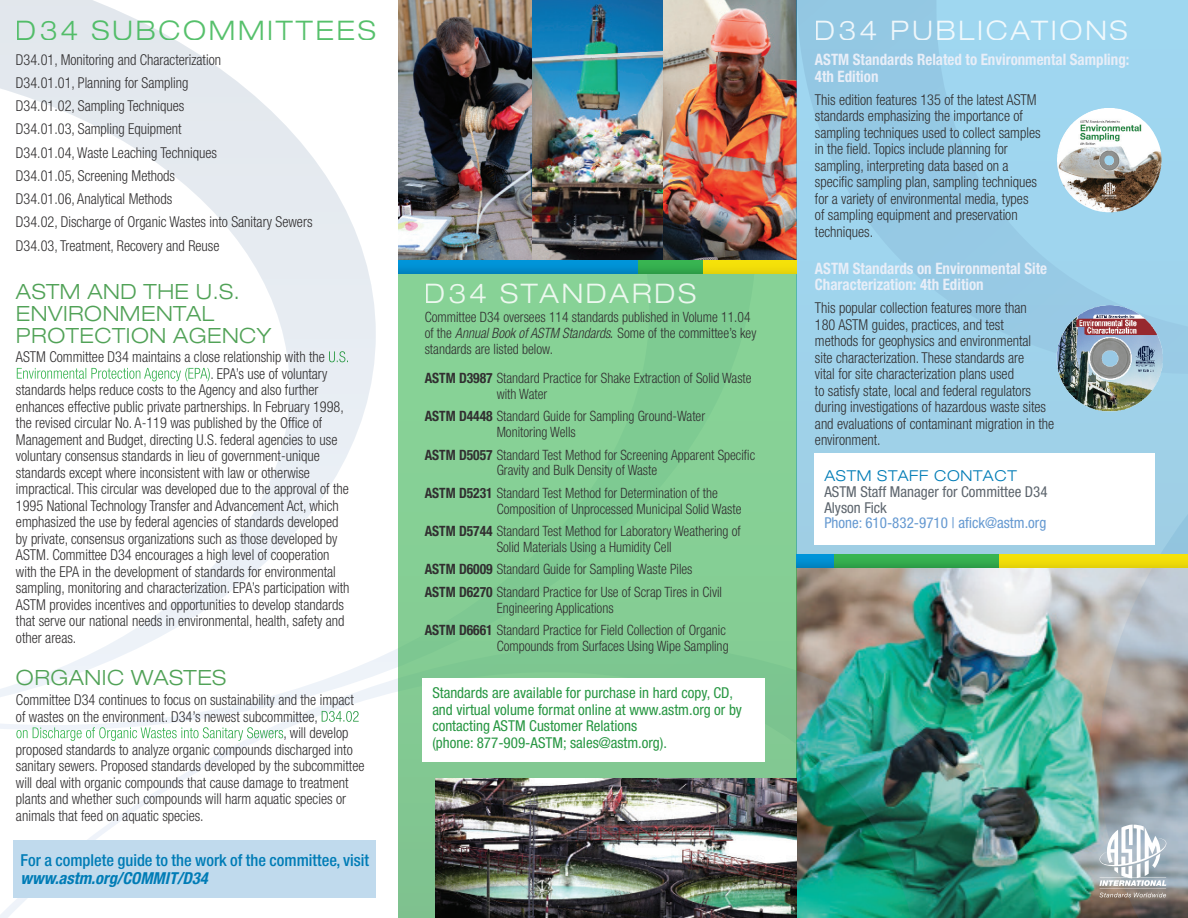
<style>
.page{position:relative;width:1188px;height:918px;background:#fff}
.page>*{position:absolute;margin:0;border:0;box-sizing:border-box;transform-origin:0 0}
.t1{font:300 expanded 27px "Helvetica Neue LT Std";letter-spacing:.1em;color:#fff}
.t2{font:300 expanded 27px "Helvetica Neue LT Std";letter-spacing:.1em;color:#38b551}
.Big_Heading__14pt{font:300 expanded 21px/21.8px "Helvetica Neue LT Std";letter-spacing:.025em;color:#51a257}
.box_text_blue{font:500 condensed 16.5px/18px "Helvetica Neue LT Std";color:#007cb6}
.product_title{font:700 condensed 15.75px/16.5px "Helvetica Neue LT Std";color:#e8eef8;scale:.95 1}
.Bodycopy_9pt{font:300 condensed 15px/16.5px "Helvetica Neue LT Std";color:#312f30;scale:.95 1}
.box_text_blue-2{font:condensed 15px/16.5px "Helvetica Neue LT Std";color:#289743}
.box_text_blue-3{font:condensed 15px "Helvetica Neue LT Std";color:#5d656d}
.box_text_blue-4{font:condensed 15px "Helvetica Neue LT Std";color:#6599d1}
.box_text_blue-5{font:300 expanded 15px "Helvetica Neue LT Std";letter-spacing:.05em;color:#007cb6}
.Bodycopy_9pt-2{font:300 condensed 14.25px/15.8px "Helvetica Neue LT Std";color:#312f30;scale:.95 1}
.s1{color:#fff}
.s2{font-weight:700;font-style:italic}
.s3{font-style:italic}
.s4{font-style:italic;font-stretch:normal}
.s5{font-weight:700}
</style>
<div class="page">
<img style="left:531px;top:0;width:133px;height:260px">
<img style="left:664px;top:0;width:45px;height:260px">
<img style="left:398px;top:0;width:133px;height:260px">
<img style="left:796px;top:568px;width:271px;height:18px">
<img style="left:0;top:586px;width:1067px;height:332px">
<img style="left:1067px;top:568px;width:121px;height:350px">
<div style="left:398px;top:274px;width:398px;height:644px;background:#85cf95"></div>
<div style="left:796px;top:0;width:392px;height:554px;background:linear-gradient(to right,#a1d0e5,#9ecee4)"></div>
<svg style="left:709px;top:0;width:479px;height:450px"></svg>
<svg style="left:0;top:0;width:376px;height:720px"></svg>
<svg style="left:796px;top:554px;width:38px;height:14px"></svg>
<svg style="left:834px;top:554px;width:165px;height:14px"></svg>
<svg style="left:999px;top:554px;width:189px;height:14px"></svg>
<svg style="left:398px;top:260px;width:240px;height:14px"></svg>
<svg style="left:638px;top:260px;width:66px;height:14px"></svg>
<svg style="left:704px;top:260px;width:92px;height:14px"></svg>
<div style="left:14px;top:840px;width:362px;height:57px;background:#c0daed"></div>
<svg style="left:1099px;top:825px;width:68px;height:72px"></svg>
<div style="left:423px;top:678px;width:342px;height:83px;background:#fff"></div>
<div style="left:815px;top:454px;width:340px;height:91px;background:#fff"></div>
<img style="left:1057px;top:108px;width:105px;height:104px">
<img style="left:1052px;top:301px;width:114px;height:112px">
<img style="left:435px;top:778px;width:361px;height:140px">
<h1 class="t2" style="left:16px;top:14px;width:361px">D34 SUBCOMMITTEES</h1>
<p class="Bodycopy_9pt" style="left:16px;top:51px;width:217px">D34.01, Monitoring and Characterization</p>
<p class="Bodycopy_9pt" style="left:16px;top:74px;width:183px">D34.01.01, Planning for Sampling</p>
<p class="Bodycopy_9pt" style="left:16px;top:97px;width:179px">D34.01.02, Sampling Techniques</p>
<p class="Bodycopy_9pt" style="left:16px;top:121px;width:176px">D34.01.03, Sampling Equipment</p>
<p class="Bodycopy_9pt" style="left:16px;top:144px;width:213px">D34.01.04, Waste Leaching Techniques</p>
<p class="Bodycopy_9pt" style="left:16px;top:167px;width:169px">D34.01.05, Screening Methods</p>
<p class="Bodycopy_9pt" style="left:16px;top:190px;width:166px">D34.01.06, Analytical Methods</p>
<p class="Bodycopy_9pt" style="left:16px;top:214px;width:314px">D34.02, Discharge of Organic Wastes into Sanitary Sewers</p>
<p class="Bodycopy_9pt" style="left:16px;top:237px;width:216px">D34.03, Treatment, Recovery and Reuse</p>
<p class="Big_Heading__14pt" style="left:16px;top:280px;width:257px">ASTM AND THE U.S.<br>ENVIRONMENTAL<br>PROTECTION AGENCY</p>
<p class="Bodycopy_9pt" style="left:16px;top:348px;width:353px">ASTM Committee D34 maintains a close relationship with the <span class="s1">U.S.<br>Environmental Protection Agency (EPA)</span>. EPA’s use of voluntary standards helps reduce costs to the Agency and also further enhances effective public private partnerships. In February 1998, the revised circular No. A-119 was published by the Office of Management and Budget, directing U.S. federal agencies to use voluntary consensus standards in lieu of government-unique standards except where inconsistent with law or otherwise impractical. This circular was developed due to the approval of the 1995 National Technology Transfer and Advancement Act, which emphasized the use by federal agencies of standards developed by private, consensus organizations such as those developed by ASTM. Committee D34 encourages a high level of cooperation with the EPA in the development of standards for environmental sampling, monitoring and characterization. EPA’s participation with ASTM provides incentives and opportunities to develop standards that serve our national needs in environmental, health, safety and other areas.</p>
<p class="Big_Heading__14pt" style="left:16px;top:666px;width:212px">ORGANIC WASTES</p>
<p class="Bodycopy_9pt" style="left:16px;top:691px;width:368px">Committee D34 continues to focus on sustainability and the impact of wastes on the environment. D34’s newest subcommittee, <span class="s1">D34.02 on Discharge of Organic Wastes into Sanitary Sewers</span>, will develop proposed standards to analyze organic compounds discharged into sanitary sewers. Proposed standards developed by the subcommittee will deal with organic compounds that cause damage to treatment plants and whether such compounds will harm aquatic species or animals that feed on aquatic species.</p>
<p class="box_text_blue" style="left:20px;top:851px;width:350px">For a complete guide to the work of the committee, visit <span class="s2">www.astm.org/COMMIT/D34</span></p>
<h1 class="t1" style="left:425px;top:278px;width:273px">D34 STANDARDS</h1>
<p class="Bodycopy_9pt-2" style="left:425px;top:309px;width:351px">Committee D34 oversees 114 standards published in Volume 11.04 of the <span class="s3">Annual Book of ASTM Standards</span><span class="s4">.</span> Some of the committee’s key standards are listed below.</p>
<p class="Bodycopy_9pt-2" style="left:497px;top:370px;width:270px;text-indent:-72px"><span class="s5">ASTM D3987</span> Standard Practice for Shake Extraction of Solid Waste with Water</p>
<p class="Bodycopy_9pt-2" style="left:497px;top:408px;width:221px;text-indent:-72px"><span class="s5">ASTM D4448</span> Standard Guide for Sampling Ground-Water<br>Monitoring Wells</p>
<p class="Bodycopy_9pt-2" style="left:497px;top:447px;width:274px;text-indent:-72px"><span class="s5">ASTM D5057</span> Standard Test Method for Screening Apparent Specific<br>Gravity and Bulk Density of Waste</p>
<p class="Bodycopy_9pt-2" style="left:497px;top:485px;width:259px;text-indent:-72px"><span class="s5">ASTM D5231</span> Standard Test Method for Determination of the<br>Composition of Unprocessed Municipal Solid Waste</p>
<p class="Bodycopy_9pt-2" style="left:425px;top:523px;width:334px;text-align:center"><span class="s5">ASTM D5744</span> Standard Test Method for Laboratory Weathering of<br>Solid Materials Using a Humidity Cell</p>
<p class="Bodycopy_9pt-2" style="left:425px;top:561px;width:283px"><span class="s5">ASTM D6009</span> Standard Guide for Sampling Waste Piles</p>
<p class="Bodycopy_9pt-2" style="left:497px;top:584px;width:239px;text-indent:-72px"><span class="s5">ASTM D6270</span> Standard Practice for Use of Scrap Tires in Civil<br>Engineering Applications</p>
<p class="Bodycopy_9pt-2" style="left:425px;top:622px;width:321px;text-align:right"><span class="s5">ASTM D6661</span> Standard Practice for Field Collection of Organic<br>Compounds from Surfaces Using Wipe Sampling</p>
<p class="box_text_blue-2" style="left:432px;top:684px;width:311px">Standards are available for purchase in hard copy, CD, and virtual volume format online at www.astm.org or by contacting ASTM Customer Relations<br>(phone: 877-909-ASTM; sales@astm.org).</p>
<h1 class="t1" style="left:815px;top:14px;width:314px">D34 PUBLICATIONS</h1>
<p class="product_title" style="left:815px;top:51px;width:333px">ASTM Standards Related to Environmental Sampling:<br>4th Edition</p>
<p class="Bodycopy_9pt" style="left:815px;top:91px;width:239px">This edition features 135 of the latest ASTM standards emphasizing the importance of sampling techniques used to collect samples in the field. Topics include planning for sampling, interpreting data based on a specific sampling plan, sampling techniques for a variety of environmental media, types of sampling equipment and preservation techniques.</p>
<p class="product_title" style="left:815px;top:260px;width:246px">ASTM Standards on Environmental Site<br>Characterization: 4th Edition</p>
<p class="Bodycopy_9pt" style="left:815px;top:300px;width:254px">This popular collection features more than<br>180 ASTM guides, practices, and test<br>methods for geophysics and environmental<br>site characterization. These standards are<br>vital for site characterization plans used<br>to satisfy state, local and federal regulators during investigations of hazardous waste sites and evaluations of contaminant migration in the environment.</p>
<p class="box_text_blue-5" style="left:824px;top:467px;width:194px">ASTM STAFF CONTACT</p>
<p class="box_text_blue-3" style="left:824px;top:483px;width:225px">ASTM Staff Manager for Committee D34</p>
<p class="box_text_blue-3" style="left:824px;top:499px;width:64px">Alyson Fick</p>
<p class="box_text_blue-4" style="left:824px;top:514px;width:223px">Phone: 610-832-9710 | afick@astm.org</p>
</div>
